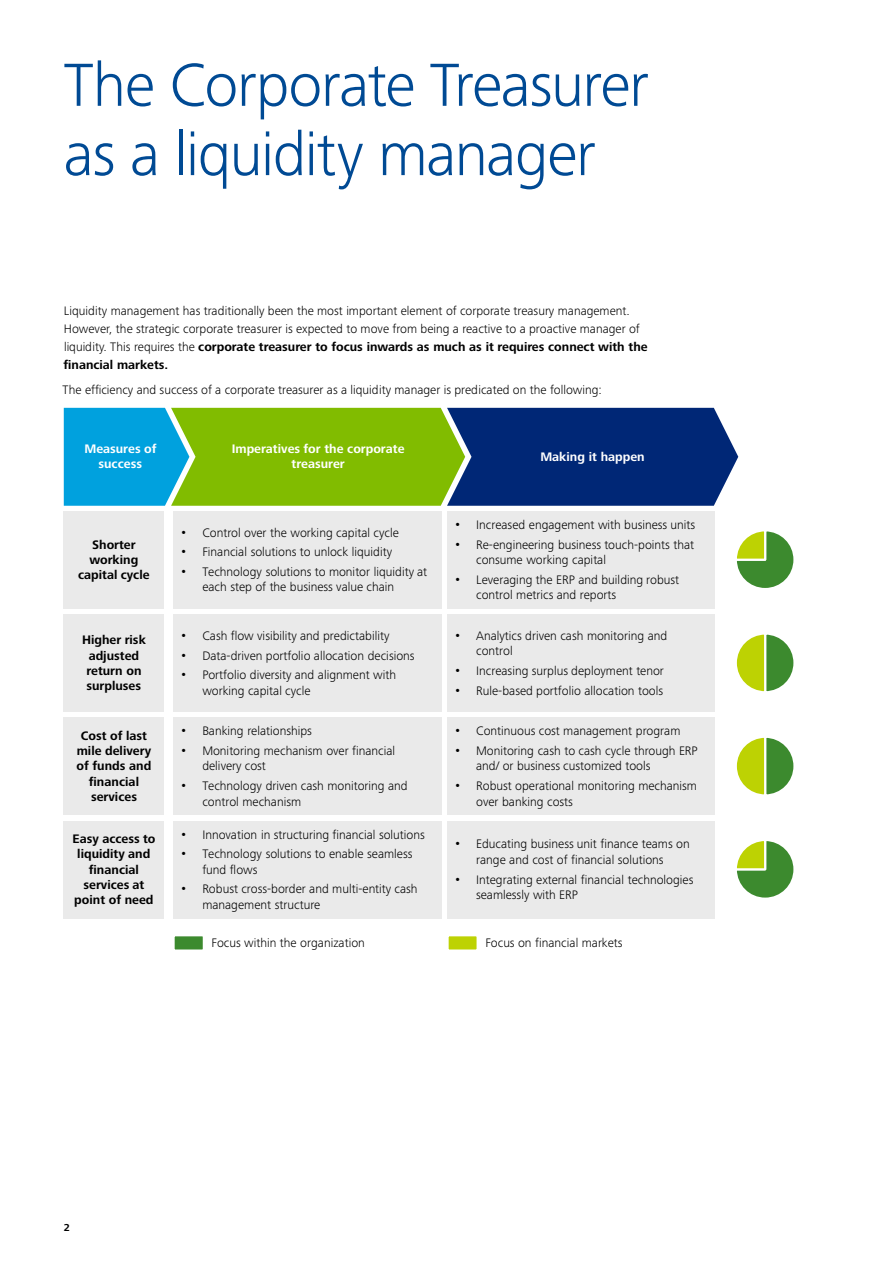
<style>
.page{position:relative;width:893px;height:1263px;background:#fff}
.page>*{position:absolute;margin:0;border:0;box-sizing:border-box;transform-origin:0 0}
.t1{font:300 63px/69.3px "Frutiger Next Pro";letter-spacing:-.025em;color:#004a94}
.t2{font:300 12.75px/15.3px "Frutiger Next Pro";color:#000}
.t3{font:700 12.75px/15.3px "Frutiger Next Pro";color:#000;text-align:center}
.t4{font:700 12.75px/15.3px "Frutiger Next Pro";color:#fff;text-align:center}
.t5{font:700 10.5px "Frutiger Next Pro";color:#000}
.s1{font-weight:700}
.s2{font-family:"Arial";font-weight:400}
</style>
<div class="page">
<div style="left:173px;top:511px;width:268px;height:98px;background:#eaeaea"></div>
<div style="left:64px;top:511px;width:100px;height:98px;background:#eaeaea"></div>
<div style="left:64px;top:614px;width:100px;height:98px;background:#eaeaea"></div>
<div style="left:64px;top:717px;width:100px;height:98px;background:#eaeaea"></div>
<div style="left:64px;top:821px;width:100px;height:97px;background:#eaeaea"></div>
<svg style="left:64px;top:408px;width:674px;height:98px;background:#3d7f5d"></svg>
<div style="left:173px;top:614px;width:268px;height:98px;background:#eaeaea"></div>
<div style="left:173px;top:717px;width:268px;height:98px;background:#eaeaea"></div>
<div style="left:173px;top:821px;width:268px;height:97px;background:#eaeaea"></div>
<svg style="left:737px;top:531px;width:57px;height:57px"></svg>
<div style="left:172px;top:933px;width:34px;height:19px;background:#3c8a2e;border:3px solid #fff"></div>
<div style="left:446px;top:933px;width:34px;height:19px;background:#bdd203;border:3px solid #fff"></div>
<div style="left:447px;top:511px;width:268px;height:98px;background:#eaeaea"></div>
<svg style="left:736px;top:634px;width:58px;height:58px"></svg>
<div style="left:447px;top:614px;width:268px;height:98px;background:#eaeaea"></div>
<svg style="left:736px;top:737px;width:58px;height:58px"></svg>
<div style="left:447px;top:717px;width:268px;height:98px;background:#eaeaea"></div>
<svg style="left:737px;top:841px;width:57px;height:57px"></svg>
<div style="left:447px;top:821px;width:268px;height:97px;background:#eaeaea"></div>
<h1 class="t1" style="left:64px;top:50px;width:587px">The Corporate Treasurer as a liquidity manager</h1>
<p class="t2" style="left:64px;top:301px;width:585px;line-height:18px">Liquidity management has traditionally been the most important element of corporate treasury management.<br>However, the strategic corporate treasurer is expected to move from being a reactive to a proactive manager of liquidity. This requires the <span class="s1">corporate treasurer to focus inwards as much as it requires connect with the financial markets.</span></p>
<p class="t2" style="left:63px;top:382px;width:541px">The efficiency and success of a corporate treasurer as a liquidity manager is predicated on the following:</p>
<p class="t4" style="left:84px;top:441px;width:73px">Measures of success</p>
<p class="t3" style="left:78px;top:537px;width:73px">Shorter working capital cycle</p>
<p class="t3" style="left:82px;top:632px;width:65px">Higher risk adjusted return on surpluses</p>
<p class="t3" style="left:77px;top:728px;width:76px">Cost of last mile delivery of funds and financial services</p>
<p class="t3" style="left:72px;top:831px;width:84px">Easy access to liquidity and financial services at point of need</p>
<p class="t4" style="left:232px;top:441px;width:174px">Imperatives for the corporate treasurer</p>
<p class="t4" style="left:540px;top:449px;width:106px">Making it happen</p>
<p class="t2" style="left:455px;top:517px;width:241px"><span class="s2">•</span> Increased engagement with business units</p>
<p class="t2" style="left:476px;top:537px;width:220px;text-indent:-21px"><span class="s2">•</span> Re-engineering business touch-points that consume working capital</p>
<p class="t2" style="left:476px;top:572px;width:205px;text-indent:-21px"><span class="s2">•</span> Leveraging the ERP and building robust control metrics and reports</p>
<p class="t2" style="left:476px;top:628px;width:193px;text-indent:-21px"><span class="s2">•</span> Analytics driven cash monitoring and control</p>
<p class="t2" style="left:455px;top:663px;width:210px"><span class="s2">•</span> Increasing surplus deployment tenor</p>
<p class="t2" style="left:455px;top:683px;width:209px"><span class="s2">•</span> Rule-based portfolio allocation tools</p>
<p class="t2" style="left:455px;top:723px;width:227px"><span class="s2">•</span> Continuous cost management program</p>
<p class="t2" style="left:476px;top:743px;width:223px;text-indent:-21px"><span class="s2">•</span> Monitoring cash to cash cycle through ERP and/ or business customized tools</p>
<p class="t2" style="left:476px;top:778px;width:222px;text-indent:-21px"><span class="s2">•</span> Robust operational monitoring mechanism over banking costs</p>
<p class="t2" style="left:455px;top:836px;width:236px;text-align:center"><span class="s2">•</span> Educating business unit finance teams on range and cost of financial solutions</p>
<p class="t2" style="left:476px;top:872px;width:219px;text-indent:-21px"><span class="s2">•</span> Integrating external financial technologies seamlessly with ERP</p>
<p class="t2" style="left:182px;top:525px;width:219px"><span class="s2">•</span> Control over the working capital cycle</p>
<p class="t2" style="left:182px;top:544px;width:212px"><span class="s2">•</span> Financial solutions to unlock liquidity</p>
<p class="t2" style="left:202px;top:564px;width:226px;text-indent:-21px"><span class="s2">•</span> Technology solutions to monitor liquidity at each step of the business value chain</p>
<p class="t2" style="left:182px;top:628px;width:209px"><span class="s2">•</span> Cash flow visibility and predictability</p>
<p class="t2" style="left:182px;top:648px;width:234px"><span class="s2">•</span> Data-driven portfolio allocation decisions</p>
<p class="t2" style="left:202px;top:667px;width:195px;text-indent:-21px"><span class="s2">•</span> Portfolio diversity and alignment with working capital cycle</p>
<p class="t2" style="left:182px;top:723px;width:132px"><span class="s2">•</span> Banking relationships</p>
<p class="t2" style="left:202px;top:743px;width:194px;text-indent:-21px"><span class="s2">•</span> Monitoring mechanism over financial delivery cost</p>
<p class="t2" style="left:202px;top:778px;width:207px;text-indent:-21px"><span class="s2">•</span> Technology driven cash monitoring and control mechanism</p>
<p class="t2" style="left:182px;top:827px;width:245px"><span class="s2">•</span> Innovation in structuring financial solutions</p>
<p class="t2" style="left:202px;top:846px;width:212px;text-indent:-21px"><span class="s2">•</span> Technology solutions to enable seamless fund flows</p>
<p class="t2" style="left:202px;top:881px;width:217px;text-indent:-21px"><span class="s2">•</span> Robust cross-border and multi-entity cash management structure</p>
<p class="t2" style="left:211px;top:935px;width:155px">Focus within the organization</p>
<p class="t2" style="left:485px;top:935px;width:139px">Focus on financial markets</p>
<p class="t5" style="left:64px;top:1221px;width:8px">2</p>
</div>
